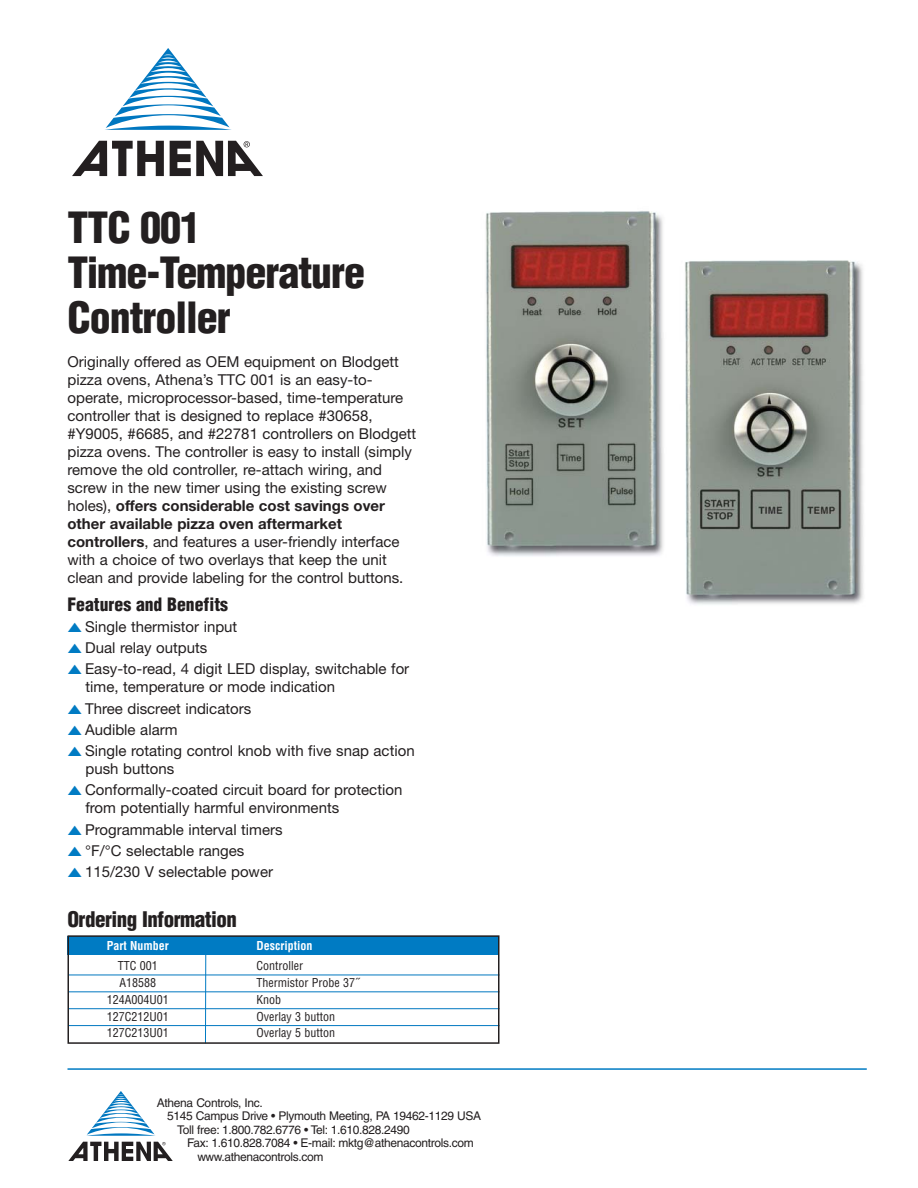
<style>
.page{position:relative;width:918px;height:1188px;background:#fff}
.page>*{position:absolute;margin:0;border:0;box-sizing:border-box;transform-origin:0 0}
.t1{font:900 condensed 42px/45px "Helvetica";letter-spacing:-.025em;color:#231f20}
.t2{font:900 condensed 21px "Helvetica";letter-spacing:-.025em;color:#231f20}
.t3{font:900 condensed 18px "Helvetica";color:#231f20}
.t4{font:15px/18px "Helvetica Neue";color:#231f20}
.t5{font:12px "Helvetica";letter-spacing:-.03em;color:#231f20}
.t6{font:condensed 12px "Helvetica";color:#231f20}
.t7{font:700 condensed 12px "Helvetica";color:#fff}
.s1{font-weight:700}
.s2{color:#007bc3}
</style>
<div class="page">
<hr style="left:69px;top:991px;width:430px;height:1px;background:#0077c0">
<hr style="left:69px;top:1008px;width:430px;height:1px;background:#0077c0">
<hr style="left:69px;top:1025px;width:430px;height:1px;background:#0077c0">
<hr style="left:69px;top:975px;width:430px;height:1px;background:#0077c0">
<svg style="left:72px;top:141px;width:92px;height:35px"></svg>
<svg style="left:170px;top:141px;width:93px;height:35px"></svg>
<svg style="left:105px;top:48px;width:126px;height:82px"></svg>
<svg style="left:68px;top:1142px;width:105px;height:19px"></svg>
<svg style="left:86px;top:1091px;width:69px;height:45px"></svg>
<div style="left:68px;top:936px;width:432px;height:18px;background:#007bc3"></div>
<hr style="left:205px;top:953px;width:1px;height:90px;background:#007bc3">
<div style="left:68px;top:935px;width:432px;height:109px;border:2px solid #231f20"></div>
<img style="left:485px;top:211px;width:179px;height:346px">
<img style="left:685px;top:260px;width:179px;height:345px">
<hr style="left:68px;top:1068px;width:799px;height:2px;background:#007bc3">
<h1 class="t1" style="left:68px;top:209px;width:299px">TTC 001<br>Time-Temperature<br>Controller</h1>
<p class="t4" style="left:68px;top:354px;width:350px">Originally offered as OEM equipment on Blodgett pizza ovens, Athena’s TTC 001 is an easy-to&shy;operate, microprocessor-based, time-temperature controller that is designed to replace #30658, #Y9005, #6685, and #22781 controllers on Blodgett pizza ovens. The controller is easy to install (simply remove the old controller, re-attach wiring, and screw in the new timer using the existing screw holes), <span class="s1">offers considerable cost savings over other available pizza oven aftermarket controllers</span>, and features a user-friendly interface with a choice of two overlays that keep the unit clean and provide labeling for the control buttons.</p>
<p class="t3" style="left:68px;top:597px;width:162px">Features and Benefits</p>
<p class="t4" style="left:68px;top:619px;width:171px"><span class="s2">▲</span> Single thermistor input</p>
<p class="t4" style="left:68px;top:640px;width:141px"><span class="s2">▲</span> Dual relay outputs</p>
<p class="t4" style="left:86px;top:662px;width:325px;text-indent:-18px"><span class="s2">▲</span> Easy-to-read, 4 digit LED display, switchable for time, temperature or mode indication</p>
<p class="t4" style="left:68px;top:701px;width:185px"><span class="s2">▲</span> Three discreet indicators</p>
<p class="t4" style="left:68px;top:722px;width:112px"><span class="s2">▲</span> Audible alarm</p>
<p class="t4" style="left:86px;top:743px;width:331px;text-indent:-18px"><span class="s2">▲</span> Single rotating control knob with five snap action push buttons</p>
<p class="t4" style="left:86px;top:783px;width:318px;text-indent:-18px"><span class="s2">▲</span> Conformally-coated circuit board for protection from potentially harmful environments</p>
<p class="t4" style="left:68px;top:822px;width:217px"><span class="s2">▲</span> Programmable interval timers</p>
<p class="t4" style="left:68px;top:843px;width:178px"><span class="s2">▲</span> °F/°C selectable ranges</p>
<p class="t4" style="left:68px;top:864px;width:207px"><span class="s2">▲</span> 115/230 V selectable power</p>
<h2 class="t2" style="left:68px;top:911px;width:171px">Ordering Information</h2>
<p class="t7" style="left:107px;top:941px;width:63px">Part Number</p>
<p class="t7" style="left:256px;top:941px;width:57px">Description</p>
<p class="t6" style="left:118px;top:961px;width:41px">TTC 001</p>
<p class="t6" style="left:256px;top:961px;width:48px">Controller</p>
<p class="t6" style="left:120px;top:978px;width:38px">A18588</p>
<p class="t6" style="left:256px;top:978px;width:104px">Thermistor Probe 37˝</p>
<p class="t6" style="left:107px;top:995px;width:64px">124A004U01</p>
<p class="t6" style="left:257px;top:995px;width:26px">Knob</p>
<p class="t6" style="left:107px;top:1012px;width:63px">127C212U01</p>
<p class="t6" style="left:256px;top:1012px;width:80px">Overlay 3 button</p>
<p class="t6" style="left:107px;top:1028px;width:63px">127C213U01</p>
<p class="t6" style="left:256px;top:1028px;width:80px">Overlay 5 button</p>
<p class="t5" style="left:157px;top:1098px;width:107px">Athena Controls, Inc.</p>
<p class="t5" style="left:167px;top:1111px;width:316px">5145 Campus Drive • Plymouth Meeting, PA 19462-1129 USA</p>
<p class="t5" style="left:177px;top:1125px;width:234px">Toll free: 1.800.782.6776 • Tel: 1.610.828.2490</p>
<p class="t5" style="left:187px;top:1138px;width:288px">Fax: 1.610.828.7084 • E-mail: mktg@athenacontrols.com</p>
<p class="t5" style="left:197px;top:1152px;width:128px">www.athenacontrols.com</p>
</div>
